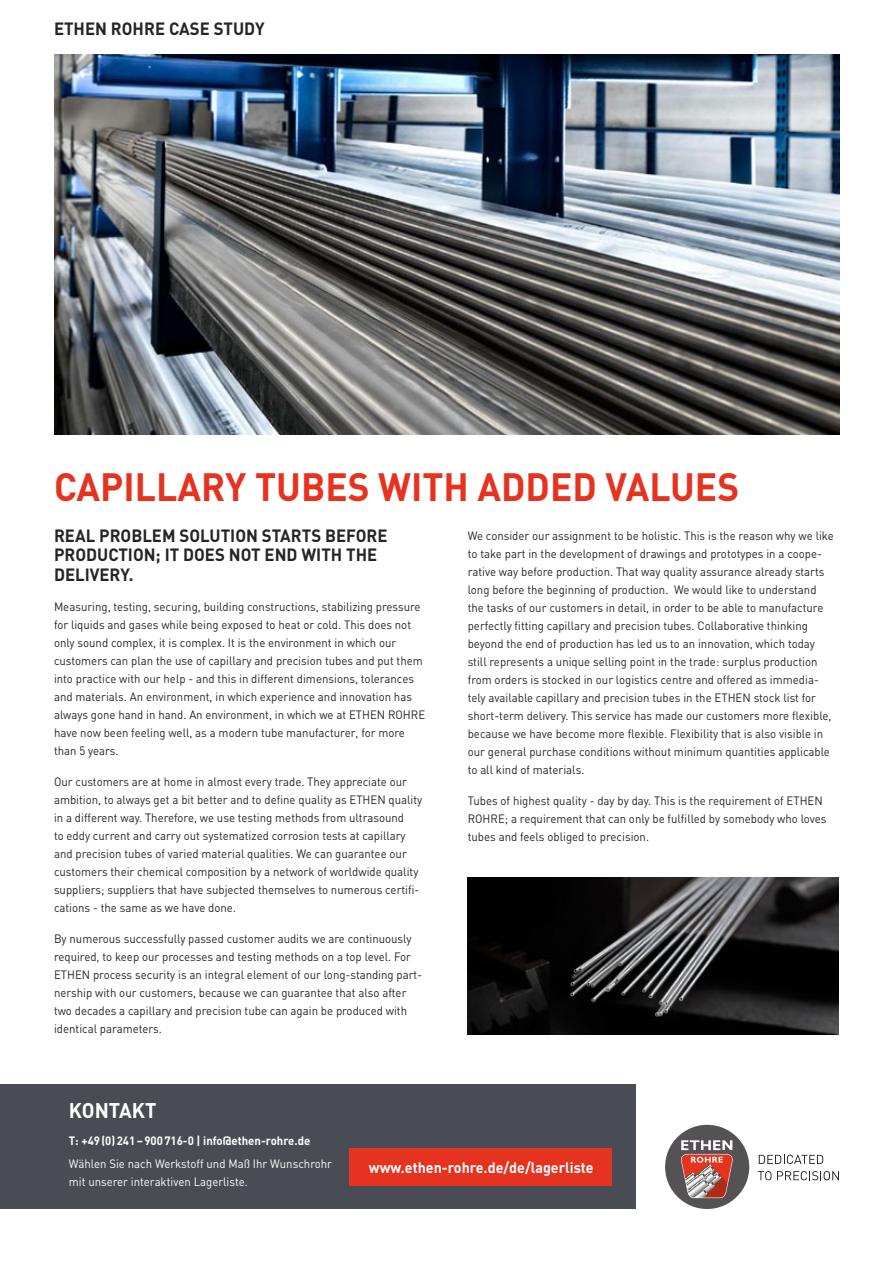
<style>
.page{position:relative;width:893px;height:1263px;background:#fff}
.page>*{position:absolute;margin:0;border:0;box-sizing:border-box;transform-origin:0 0}
.t1{font:700 39px "DIN";color:#e63320;scale:.95 1}
.t2{font:700 21px "DIN";color:#fff;scale:.95 1}
.t3{font:700 17.55px/19.5px "DIN";color:#242529;scale:.95 1}
.t4{font:700 15px "DIN";color:#fff;scale:.95 1}
.t5{font:12px/18px "DIN";color:#242529;scale:.95 1}
.t6{font:12px/18px "DIN";color:#fff;scale:.95 1}
.t7{font:700 12px "DIN";color:#fff;scale:.95 1}
</style>
<div class="page">
<div style="left:0;top:1084px;width:636px;height:125px;background:#4a4c54"></div>
<div style="left:349px;top:1148px;width:263px;height:38px;background:#e63320"></div>
<div style="left:665px;top:1125px;width:84px;height:84px;background:#555255;border-radius:50%"></div>
<svg style="left:759px;top:1155px;width:64px;height:9px"></svg>
<svg style="left:758px;top:1171px;width:13px;height:9px"></svg>
<svg style="left:777px;top:1171px;width:62px;height:9px"></svg>
<svg style="left:681px;top:1140px;width:52px;height:58px"></svg>
<img style="left:468px;top:878px;width:371px;height:156px">
<img style="left:54px;top:54px;width:786px;height:381px">
<h3 class="t3" style="left:54px;top:18px;width:223px">ETHEN ROHRE CASE STUDY</h3>
<h1 class="t1" style="left:54px;top:461px;width:723px">CAPILLARY TUBES WITH ADDED VALUES</h1>
<h3 class="t3" style="left:54px;top:525px;width:353px">REAL PROBLEM SOLUTION STARTS BEFORE<br>PRODUCTION; IT DOES NOT END WITH THE<br>DELIVERY.</h3>
<p class="t5" style="left:54px;top:598px;width:392px">Measuring, testing, securing, building constructions, stabilizing pressure for liquids and gases while being exposed to heat or cold. This does not only sound complex, it is complex. It is the environment in which our customers can plan the use of capillary and precision tubes and put them into practice with our help - and this in different dimensions, tolerances and materials. An environment, in which experience and innovation has always gone hand in hand. An environment, in which we at ETHEN ROHRE have now been feeling well, as a modern tube manufacturer, for more than 5 years.</p>
<p class="t5" style="left:54px;top:773px;width:389px">Our customers are at home in almost every trade. They appreciate our ambition, to always get a bit better and to define quality as ETHEN quality in a different way. Therefore, we use testing methods from ultrasound<br>to eddy current and carry out systematized corrosion tests at capillary and precision tubes of varied material qualities. We can guarantee our customers their chemical composition by a network of worldwide quality suppliers; suppliers that have subjected themselves to numerous certifi&shy;cations - the same as we have done.</p>
<p class="t5" style="left:54px;top:929px;width:389px">By numerous successfully passed customer audits we are continuously required, to keep our processes and testing methods on a top level. For ETHEN process security is an integral element of our long-standing part&shy;nership with our customers, because we can guarantee that also after two decades a capillary and precision tube can again be produced with identical parameters.</p>
<p class="t5" style="left:468px;top:527px;width:387px">We consider our assignment to be holistic. This is the reason why we like to take part in the development of drawings and prototypes in a coope&shy;rative way before production. That way quality assurance already starts long before the beginning of production. We would like to understand the tasks of our customers in detail, in order to be able to manufacture perfectly fitting capillary and precision tubes. Collaborative thinking beyond the end of production has led us to an innovation, which today still represents a unique selling point in the trade: surplus production from orders is stocked in our logistics centre and offered as immedia&shy;tely available capillary and precision tubes in the ETHEN stock list for short-term delivery. This service has made our customers more flexible, because we have become more flexible. Flexibility that is also visible in our general purchase conditions without minimum quantities applicable to all kind of materials.</p>
<p class="t5" style="left:468px;top:791px;width:379px">Tubes of highest quality - day by day. This is the requirement of ETHEN<br>ROHRE; a requirement that can only be fulfilled by somebody who loves tubes and feels obliged to precision.</p>
<h2 class="t2" style="left:69px;top:1097px;width:94px">KONTAKT</h2>
<p class="t7" style="left:69px;top:1133px;width:256px">T: +49(0)241–900716-0 | info@ethen-rohre.de</p>
<p class="t6" style="left:69px;top:1154px;width:279px">Wählen Sie nach Werkstoff und Maß Ihr Wunschrohr mit unserer interaktiven Lagerliste.</p>
<p class="t4" style="left:369px;top:1157px;width:238px">www.ethen-rohre.de/de/lagerliste</p>
</div>
